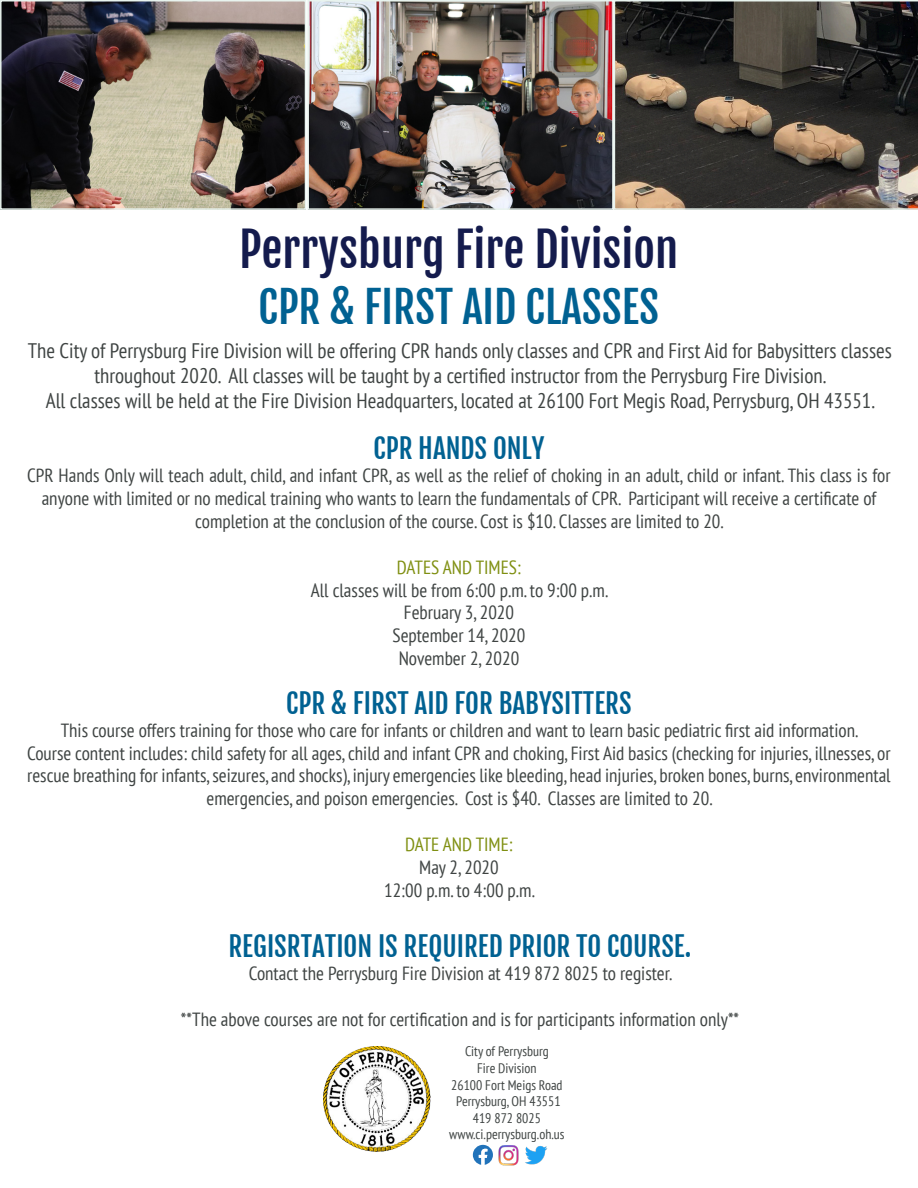
<style>
.page{position:relative;width:918px;height:1188px;background:#fff}
.page>*{position:absolute;margin:0;border:0;box-sizing:border-box;transform-origin:0 0}
.t1{font:46.8px "Fjalla One";color:#141b4d}
.t2{font:42.9px "Fjalla One";color:#006192}
.t3{font:27px "Fjalla One";color:#006192}
.t4{font:condensed 21px/25.2px "PT Sans";color:#3f4443;text-align:center}
.t5{font:condensed 19.05px/22.8px "PT Sans";color:#3f4443;text-align:center}
.t6{font:condensed 19.05px "PT Sans";color:#7f8f11}
.t7{font:condensed 13.8px "PT Sans";color:#3f4443}
</style>
<div class="page">
<img style="left:324px;top:1047px;width:107px;height:104px">
<svg style="left:473px;top:1145px;width:20px;height:20px"></svg>
<img style="left:498px;top:1145px;width:21px;height:21px">
<img style="left:525px;top:1146px;width:23px;height:19px">
<img style="left:3px;top:3px;width:300px;height:204px">
<div style="left:0;top:0;width:306px;height:210px;border:2px solid #e8f3ee"></div>
<img style="left:310px;top:3px;width:301px;height:204px">
<svg style="left:614px;top:0;width:304px;height:210px;background:#46413a"></svg>
<div style="left:307px;top:0;width:307px;height:210px;border:2px solid #e8f3ee"></div>
<p class="t1" style="left:239px;top:221px;width:441px">Perrysburg Fire Division</p>
<p class="t2" style="left:258px;top:280px;width:402px">CPR &amp; FIRST AID CLASSES</p>
<p class="t4" style="left:28px;top:337px;width:866px">The City of Perrysburg Fire Division will be offering CPR hands only classes and CPR and First Aid for Babysitters classes throughout 2020. All classes will be taught by a certified instructor from the Perrysburg Fire Division.</p>
<p class="t4" style="left:46px;top:388px;width:831px">All classes will be held at the Fire Division Headquarters, located at 26100 Fort Megis Road, Perrysburg, OH 43551.</p>
<p class="t3" style="left:373px;top:432px;width:173px">CPR HANDS ONLY</p>
<p class="t5" style="left:27px;top:464px;width:865px">CPR Hands Only will teach adult, child, and infant CPR, as well as the relief of choking in an adult, child or infant. This class is for anyone with limited or no medical training who wants to learn the fundamentals of CPR. Participant will receive a certificate of</p>
<p class="t5" style="left:195px;top:510px;width:530px">completion at the conclusion of the course. Cost is $10. Classes are limited to 20.</p>
<p class="t6" style="left:397px;top:555px;width:126px">DATES AND TIMES:</p>
<p class="t5" style="left:311px;top:578px;width:299px">All classes will be from 6:00 p.m. to 9:00 p.m.</p>
<p class="t5" style="left:404px;top:601px;width:112px">February 3, 2020</p>
<p class="t5" style="left:393px;top:624px;width:134px">September 14, 2020</p>
<p class="t5" style="left:399px;top:647px;width:122px">November 2, 2020</p>
<p class="t3" style="left:286px;top:687px;width:347px">CPR &amp; FIRST AID FOR BABYSITTERS</p>
<p class="t5" style="left:61px;top:718px;width:799px">This course offers training for those who care for infants or children and want to learn basic pediatric first aid information.</p>
<p class="t5" style="left:27px;top:741px;width:865px">Course content includes: child safety for all ages, child and infant CPR and choking, First Aid basics (checking for injuries, illnesses, or rescue breathing for infants, seizures, and shocks), injury emergencies like bleeding, head injuries, broken bones, burns, environmental emergencies, and poison emergencies. Cost is $40. Classes are limited to 20.</p>
<p class="t6" style="left:405px;top:832px;width:109px">DATE AND TIME:</p>
<p class="t5" style="left:419px;top:855px;width:81px">May 2, 2020</p>
<p class="t5" style="left:384px;top:878px;width:152px">12:00 p.m. to 4:00 p.m.</p>
<p class="t3" style="left:229px;top:930px;width:465px">REGISRTATION IS REQUIRED PRIOR TO COURSE.</p>
<p class="t5" style="left:249px;top:961px;width:425px">Contact the Perrysburg Fire Division at 419 872 8025 to register.</p>
<p class="t5" style="left:181px;top:1007px;width:560px">**The above courses are not for certification and is for participants information only**</p>
<p class="t7" style="left:465px;top:1043px;width:85px">City of Perrysburg</p>
<p class="t7" style="left:477px;top:1059px;width:61px">Fire Division</p>
<p class="t7" style="left:451px;top:1076px;width:113px">26100 Fort Meigs Road</p>
<p class="t7" style="left:456px;top:1093px;width:106px">Perrysburg, OH 43551</p>
<p class="t7" style="left:473px;top:1109px;width:70px">419 872 8025</p>
<p class="t7" style="left:449px;top:1126px;width:117px">www.ci.perrysburg.oh.us</p>
</div>
